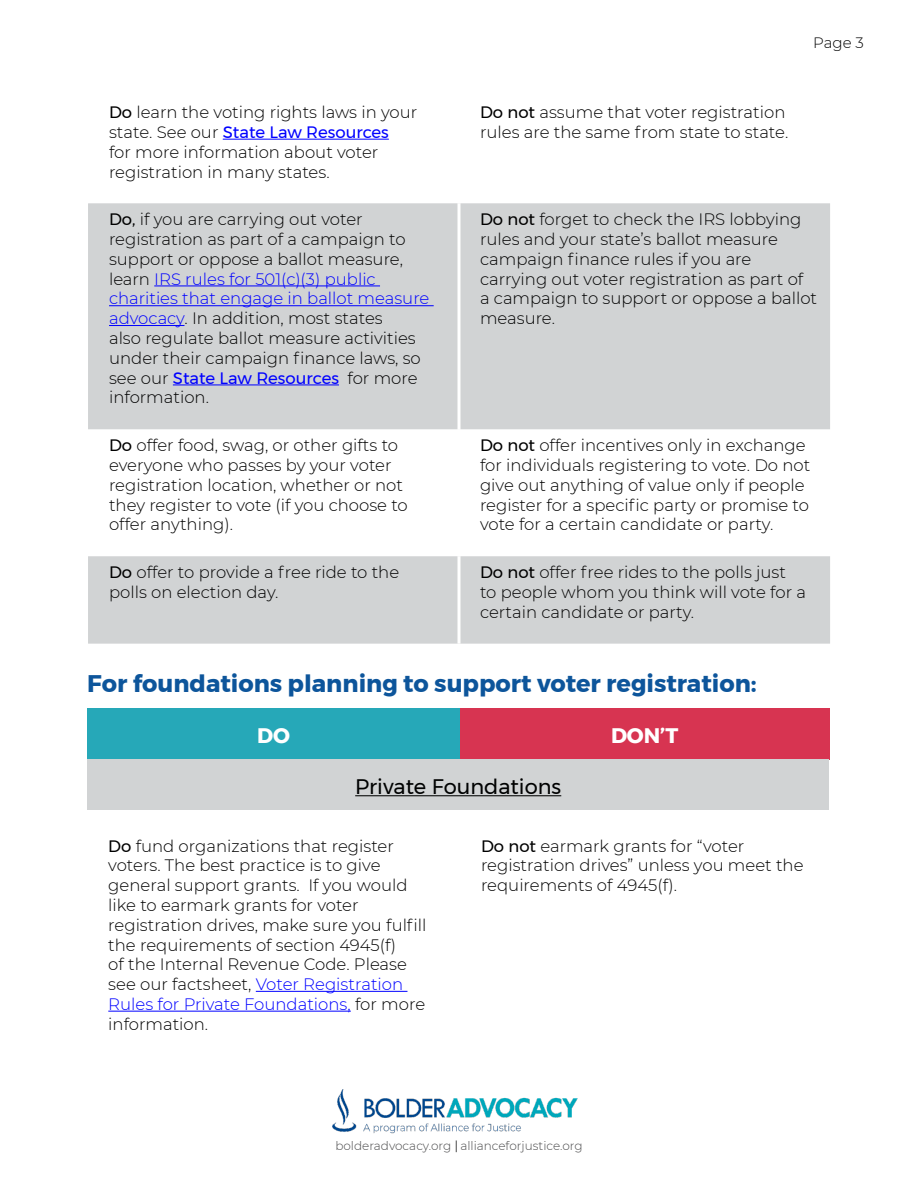
<style>
.page{position:relative;width:918px;height:1188px;background:#fff}
.page>*{position:absolute;margin:0;border:0;box-sizing:border-box;transform-origin:0 0}
.t1{font:700 24px "Montserrat";color:#0d559b}
.t2{font:21px "Montserrat";color:#000101}
.t3{font:700 21px "Montserrat";color:#fff}
.t4{font:300 16.5px/19.8px "Montserrat";color:#000}
.t5{font:300 15px "Montserrat";color:#000}
.t6{font:300 12px "Montserrat";color:#4a4a4b}
.s1{font-weight:400}
.s2{font-weight:400;color:#00f}
.s3{color:#00f}
</style>
<div class="page">
<svg style="left:456px;top:1140px;width:1px;height:12px"></svg>
<img style="left:333px;top:1089px;width:245px;height:45px">
<svg style="left:88px;top:203px;width:742px;height:441px;fill:#d1d3d4"></svg>
<hr style="left:458px;top:203px;width:2px;height:226px;background:#fff">
<hr style="left:458px;top:429px;width:2px;height:127px;background:#fff">
<hr style="left:458px;top:556px;width:2px;height:88px;background:#fff">
<hr style="left:223px;top:139px;width:166px;height:1px;background:#00f">
<hr style="left:154px;top:286px;width:226px;height:1px;background:#00f">
<hr style="left:109px;top:305px;width:325px;height:1px;background:#00f">
<hr style="left:109px;top:325px;width:75px;height:1px;background:#00f">
<hr style="left:173px;top:385px;width:166px;height:1px;background:#00f">
<div style="left:87px;top:708px;width:373px;height:52px;background:#26a8b8"></div>
<div style="left:460px;top:708px;width:369px;height:52px;background:#d73451"></div>
<div style="left:87px;top:760px;width:742px;height:50px;background:#d1d3d4"></div>
<hr style="left:355px;top:795px;width:206px;height:1px;background:#000101">
<hr style="left:256px;top:991px;width:151px;height:1px;background:#00f">
<hr style="left:108px;top:1011px;width:243px;height:1px;background:#00f">
<p class="t5" style="left:813px;top:32px;width:52px">Page 3</p>
<p class="t4" style="left:109px;top:102px;width:310px"><span class="s1">Do</span> learn the voting rights laws in your state. See our <span class="s2">State Law Resources<br></span>for more information about voter registration in many states.</p>
<p class="t4" style="left:480px;top:102px;width:310px"><span class="s1">Do not</span> assume that voter registration rules are the same from state to state.</p>
<p class="t4" style="left:109px;top:209px;width:322px"><span class="s1">Do,</span> if you are carrying out voter registration as part of a campaign to support or oppose a ballot measure, learn <span class="s3">IRS rules for 501(c)(3) public charities that engage in ballot measure advocacy</span>. In addition, most states<br>also regulate ballot measure activities under their campaign finance laws, so see our <span class="s2">State Law Resources</span> for more information.</p>
<p class="t4" style="left:480px;top:209px;width:339px"><span class="s1">Do not</span> forget to check the IRS lobbying rules and your state’s ballot measure campaign finance rules if you are carrying out voter registration as part of<br>a campaign to support or oppose a ballot measure.</p>
<p class="t4" style="left:109px;top:435px;width:300px"><span class="s1">Do</span> offer food, swag, or other gifts to everyone who passes by your voter registration location, whether or not they register to vote (if you choose to offer anything).</p>
<p class="t4" style="left:480px;top:435px;width:332px"><span class="s1">Do not</span> offer incentives only in exchange for individuals registering to vote. Do not give out anything of value only if people register for a specific party or promise to vote for a certain candidate or party.</p>
<p class="t4" style="left:109px;top:562px;width:292px"><span class="s1">Do</span> offer to provide a free ride to the polls on election day.</p>
<p class="t4" style="left:480px;top:562px;width:328px"><span class="s1">Do not</span> offer free rides to the polls just to people whom you think will vote for a certain candidate or party.</p>
<h1 class="t1" style="left:87px;top:664px;width:671px">For foundations planning to support voter registration:</h1>
<p class="t3" style="left:257px;top:719px;width:34px">DO</p>
<p class="t3" style="left:611px;top:719px;width:69px">DON’T</p>
<p class="t2" style="left:355px;top:771px;width:208px">Private Foundations</p>
<p class="t4" style="left:108px;top:835px;width:320px"><span class="s1">Do</span> fund organizations that register voters. The best practice is to give general support grants. If you would like to earmark grants for voter registration drives, make sure you fulfill the requirements of section 4945(f)<br>of the Internal Revenue Code. Please see our factsheet, <span class="s3">Voter Registration Rules for Private Foundations,</span> for more information.</p>
<p class="t4" style="left:481px;top:835px;width:324px"><span class="s1">Do not</span> earmark grants for “voter registration drives” unless you meet the requirements of 4945(f).</p>
<p class="t6" style="left:335px;top:1138px;width:249px">bolderadvocacy.org allianceforjustice.org</p>
</div>
